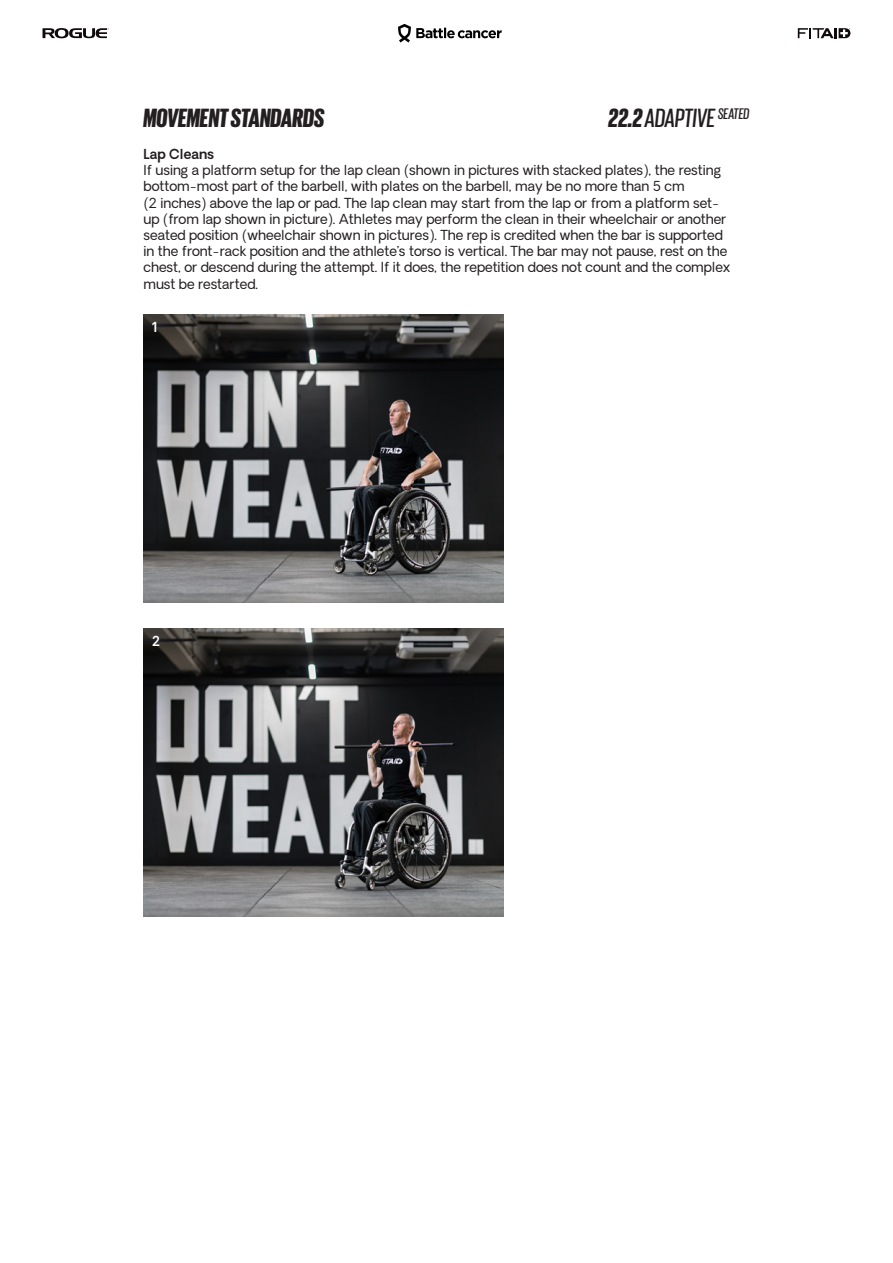
<style>
.page{position:relative;width:893px;height:1263px;background:#fff}
.page>*{position:absolute;margin:0;border:0;box-sizing:border-box;transform-origin:0 0}
.t1{font:italic 500 27px "Giorgio Sans";color:#231f20}
.t2{font:italic 800 27px "Giorgio Sans";color:#231f20}
.t3{font:13.5px/16.2px "Oakes Grotesk";color:#231f20}
.t4{font:600 13.5px "Oakes Grotesk";color:#231f20}
.t5{font:600 13.5px "Oakes Grotesk";color:#fff}
.s1{font-weight:800}
</style>
<div class="page">
<svg style="left:798px;top:28px;width:52px;height:10px"></svg>
<svg style="left:43px;top:28px;width:66px;height:10px"></svg>
<svg style="left:398px;top:24px;width:104px;height:19px"></svg>
<img style="left:144px;top:314px;width:360px;height:288px">
<img style="left:144px;top:629px;width:360px;height:288px">
<p class="t2" style="left:144px;top:103px;width:182px">MOVEMENT STANDARDS</p>
<p class="t1" style="left:609px;top:104px;width:142px"><span class="s1">22.2</span> ADAPTIVE <sup>SEATED</sup></p>
<p class="t4" style="left:144px;top:145px;width:72px">Lap Cleans</p>
<p class="t3" style="left:144px;top:163px;width:588px">If using a platform setup for the lap clean (shown in pictures with stacked plates), the resting bottom-most part of the barbell, with plates on the barbell, may be no more than 5 cm<br>(2 inches) above the lap or pad. The lap clean may start from the lap or from a platform set&shy;up (from lap shown in picture). Athletes may perform the clean in their wheelchair or another seated position (wheelchair shown in pictures). The rep is credited when the bar is supported in the front-rack position and the athlete’s torso is vertical. The bar may not pause, rest on the chest, or descend during the attempt. If it does, the repetition does not count and the complex must be restarted.</p>
<p class="t5" style="left:152px;top:318px;width:7px">1</p>
<p class="t5" style="left:152px;top:632px;width:9px">2</p>
</div>
